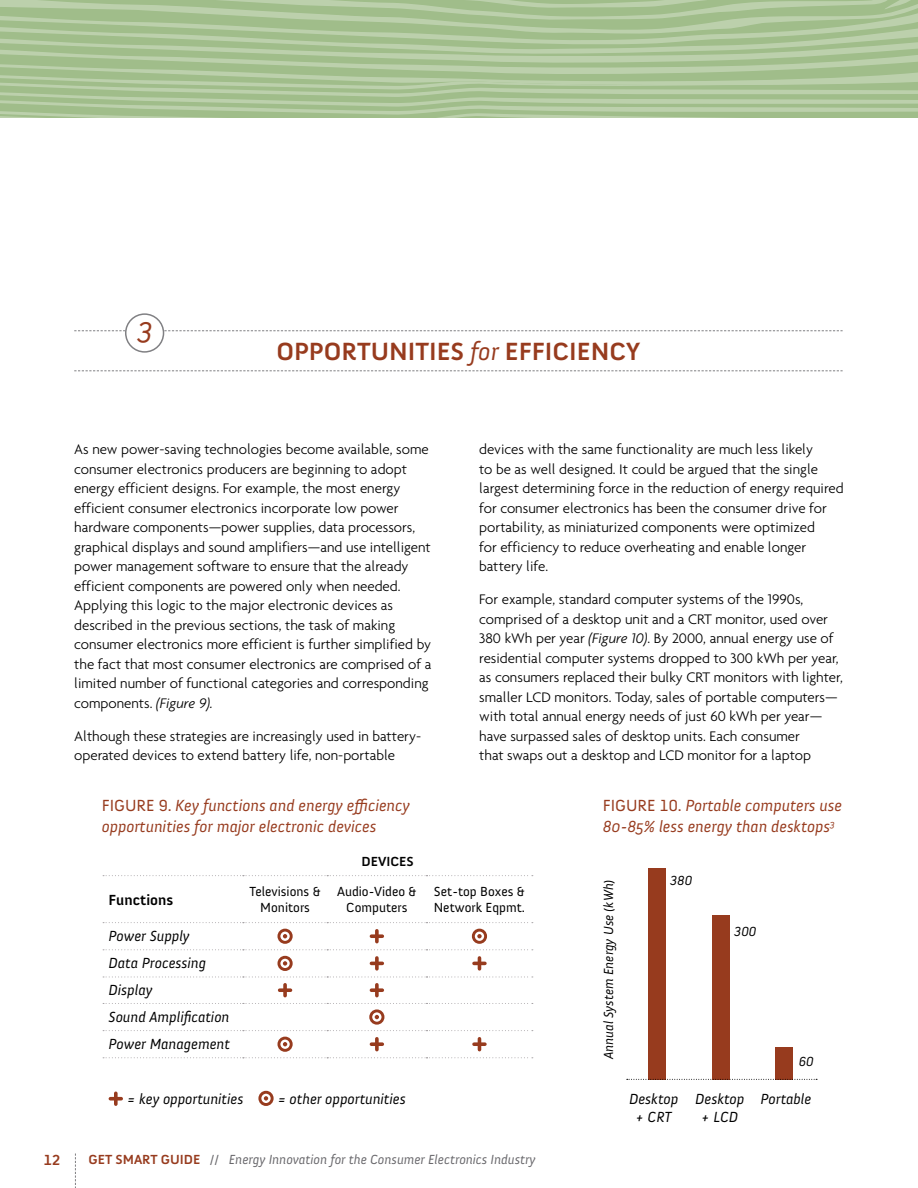
<style>
.page{position:relative;width:918px;height:1188px;background:#fff}
.page>*{position:absolute;margin:0;border:0;box-sizing:border-box;transform-origin:0 0}
.t1{font:italic 30px "Anivers";color:#973b1e}
.t2{font:700 25.5px "Anivers";color:#973b1e}
.body_copy{font:italic 16.5px/21px "Anivers";color:#973b1e}
.body_copy-2{font:300 15px/19.5px "Agenda";color:#000}
.subhead{font:italic 15px "Anivers";color:#000}
.t3{font:700 15px "Anivers";color:#000}
.t4{font:700 15px "Anivers";color:#973b1e}
.t5{font:13.5px/16.2px "Anivers";color:#000;text-align:center}
.t6{font:italic 13.5px "Anivers";color:#68676b}
.subhead-2{font:italic 13.5px "Anivers";color:#000}
.t7{font:700 13.5px "Anivers";color:#000}
.s1{font-weight:400;font-style:italic}
.s2{font-style:italic}
.s3{font-style:normal}
.s4{font-weight:700;font-style:normal;color:#973b1e}
</style>
<div class="page">
<svg style="left:0;top:0;width:918px;height:118px;background:#abc497"></svg>
<svg style="left:75px;top:1154px;width:1px;height:34px"></svg>
<svg style="left:74px;top:370px;width:769px;height:1px"></svg>
<svg style="left:74px;top:330px;width:769px;height:1px"></svg>
<div style="left:126px;top:314px;width:38px;height:38px;background:#fff;border-radius:50%"></div>
<div style="left:125px;top:313px;width:39px;height:40px;border:2px solid #808083;border-radius:50%"></div>
<svg style="left:103px;top:875px;width:430px;height:1px"></svg>
<svg style="left:103px;top:922px;width:430px;height:1px"></svg>
<svg style="left:103px;top:949px;width:430px;height:1px"></svg>
<svg style="left:103px;top:976px;width:430px;height:1px"></svg>
<svg style="left:103px;top:1003px;width:430px;height:1px"></svg>
<svg style="left:103px;top:1030px;width:430px;height:1px"></svg>
<svg style="left:103px;top:1057px;width:430px;height:1px"></svg>
<div style="left:277px;top:929px;width:16px;height:15px;border:3px solid #973b1e;border-radius:50%"></div>
<svg style="left:283px;top:934px;width:4px;height:4px"></svg>
<svg style="left:371px;top:934px;width:11px;height:4px"></svg>
<svg style="left:375px;top:931px;width:4px;height:11px"></svg>
<div style="left:472px;top:929px;width:15px;height:15px;border:3px solid #973b1e;border-radius:50%"></div>
<svg style="left:477px;top:934px;width:5px;height:4px"></svg>
<div style="left:277px;top:956px;width:16px;height:15px;border:3px solid #973b1e;border-radius:50%"></div>
<svg style="left:283px;top:961px;width:4px;height:5px"></svg>
<svg style="left:371px;top:962px;width:11px;height:3px"></svg>
<svg style="left:375px;top:958px;width:4px;height:11px"></svg>
<svg style="left:474px;top:958px;width:11px;height:11px"></svg>
<svg style="left:280px;top:988px;width:11px;height:4px"></svg>
<svg style="left:283px;top:985px;width:4px;height:11px"></svg>
<svg style="left:371px;top:988px;width:11px;height:4px"></svg>
<svg style="left:375px;top:985px;width:4px;height:11px"></svg>
<div style="left:369px;top:1009px;width:15px;height:16px;border:3px solid #973b1e;border-radius:50%"></div>
<svg style="left:375px;top:1015px;width:4px;height:4px"></svg>
<div style="left:277px;top:1037px;width:16px;height:15px;border:3px solid #973b1e;border-radius:50%"></div>
<svg style="left:283px;top:1042px;width:4px;height:4px"></svg>
<svg style="left:371px;top:1042px;width:11px;height:4px"></svg>
<svg style="left:375px;top:1039px;width:4px;height:11px"></svg>
<svg style="left:474px;top:1042px;width:11px;height:4px"></svg>
<svg style="left:478px;top:1039px;width:3px;height:11px"></svg>
<svg style="left:110px;top:1097px;width:11px;height:4px"></svg>
<svg style="left:114px;top:1093px;width:4px;height:11px"></svg>
<div style="left:258px;top:1091px;width:16px;height:15px;border:3px solid #973b1e;border-radius:50%"></div>
<svg style="left:264px;top:1096px;width:4px;height:5px"></svg>
<div style="left:648px;top:868px;width:17px;height:212px;background:#973b1e"></div>
<div style="left:712px;top:916px;width:17px;height:164px;background:#973b1e"></div>
<div style="left:776px;top:1047px;width:17px;height:33px;background:#973b1e"></div>
<svg style="left:627px;top:1079px;width:190px;height:1px"></svg>
<p class="t1" style="left:138px;top:312px;width:17px">3</p>
<p class="t2" style="left:276px;top:338px;width:365px">OPPORTUNITIES <span class="s1">for</span> EFFICIENCY</p>
<p class="body_copy-2" style="left:74px;top:439px;width:359px">As new power-saving technologies become available, some consumer electronics producers are beginning to adopt energy efficient designs. For example, the most energy efficient consumer electronics incorporate low power hardware components—power supplies, data processors, graphical displays and sound amplifiers—and use intelligent power management software to ensure that the already efficient components are powered only when needed.<br>Applying this logic to the major electronic devices as described in the previous sections, the task of making consumer electronics more efficient is further simplified by the fact that most consumer electronics are comprised of a limited number of functional categories and corresponding components. <span class="s2">(Figure 9).</span></p>
<p class="body_copy-2" style="left:74px;top:726px;width:348px">Although these strategies are increasingly used in battery&shy;operated devices to extend battery life, non-portable</p>
<p class="body_copy-2" style="left:479px;top:440px;width:366px">devices with the same functionality are much less likely<br>to be as well designed. It could be argued that the single largest determining force in the reduction of energy required for consumer electronics has been the consumer drive for portability, as miniaturized components were optimized<br>for efficiency to reduce overheating and enable longer battery life.</p>
<p class="body_copy-2" style="left:479px;top:590px;width:365px">For example, standard computer systems of the 1990s, comprised of a desktop unit and a CRT monitor, used over 380 kWh per year <span class="s2">(Figure 10)</span>. By 2000, annual energy use of residential computer systems dropped to 300 kWh per year, as consumers replaced their bulky CRT monitors with lighter, smaller LCD monitors. Today, sales of portable computers— with total annual energy needs of just 60 kWh per year— have surpassed sales of desktop units. Each consumer<br>that swaps out a desktop and LCD monitor for a laptop</p>
<p class="body_copy" style="left:102px;top:795px;width:310px"><span class="s3">FIGURE 9.</span> Key functions and energy efficiency opportunities for major electronic devices</p>
<p class="t7" style="left:361px;top:854px;width:54px">DEVICES</p>
<p class="t3" style="left:109px;top:892px;width:66px">Functions</p>
<p class="t5" style="left:249px;top:884px;width:73px">Televisions &amp;<br>Monitors</p>
<p class="t5" style="left:337px;top:884px;width:81px">Audio-Video &amp;<br>Computers</p>
<p class="t5" style="left:434px;top:884px;width:93px;text-align:left">Set-top Boxes &amp;<br>Network Eqpmt.</p>
<p class="subhead" style="left:109px;top:928px;width:83px">Power Supply</p>
<p class="subhead" style="left:109px;top:955px;width:99px">Data Processing</p>
<p class="subhead" style="left:109px;top:982px;width:45px">Display</p>
<p class="subhead" style="left:109px;top:1009px;width:122px">Sound Amplification</p>
<p class="subhead" style="left:109px;top:1036px;width:123px">Power Management</p>
<p class="subhead" style="left:127px;top:1091px;width:118px">= key opportunities</p>
<p class="subhead" style="left:278px;top:1091px;width:130px">= other opportunities</p>
<p class="t4" style="left:44px;top:1152px;width:18px">12</p>
<p class="t6" style="left:89px;top:1152px;width:448px"><span class="s4">GET SMART GUIDE</span> <span class="s3">//</span> Energy Innovation for the Consumer Electronics Industry</p>
<p class="body_copy" style="left:603px;top:795px;width:241px"><span class="s3">FIGURE 10.</span> Portable computers use<br>80-85% less energy than desktops<sup>3</sup></p>
<p class="subhead-2" style="left:670px;top:873px;width:24px">380</p>
<p class="subhead-2" style="left:601px;top:1059px;width:181px;rotate:-90deg">Annual System Energy Use (kWh)</p>
<p class="subhead-2" style="left:734px;top:924px;width:24px">300</p>
<p class="subhead-2" style="left:799px;top:1054px;width:16px">60</p>
<p class="subhead" style="left:629px;top:1091px;width:51px">Desktop</p>
<p class="subhead" style="left:636px;top:1109px;width:37px">+ CRT</p>
<p class="subhead" style="left:695px;top:1091px;width:51px">Desktop</p>
<p class="subhead" style="left:702px;top:1109px;width:38px">+ LCD</p>
<p class="subhead" style="left:761px;top:1091px;width:52px">Portable</p>
</div>
